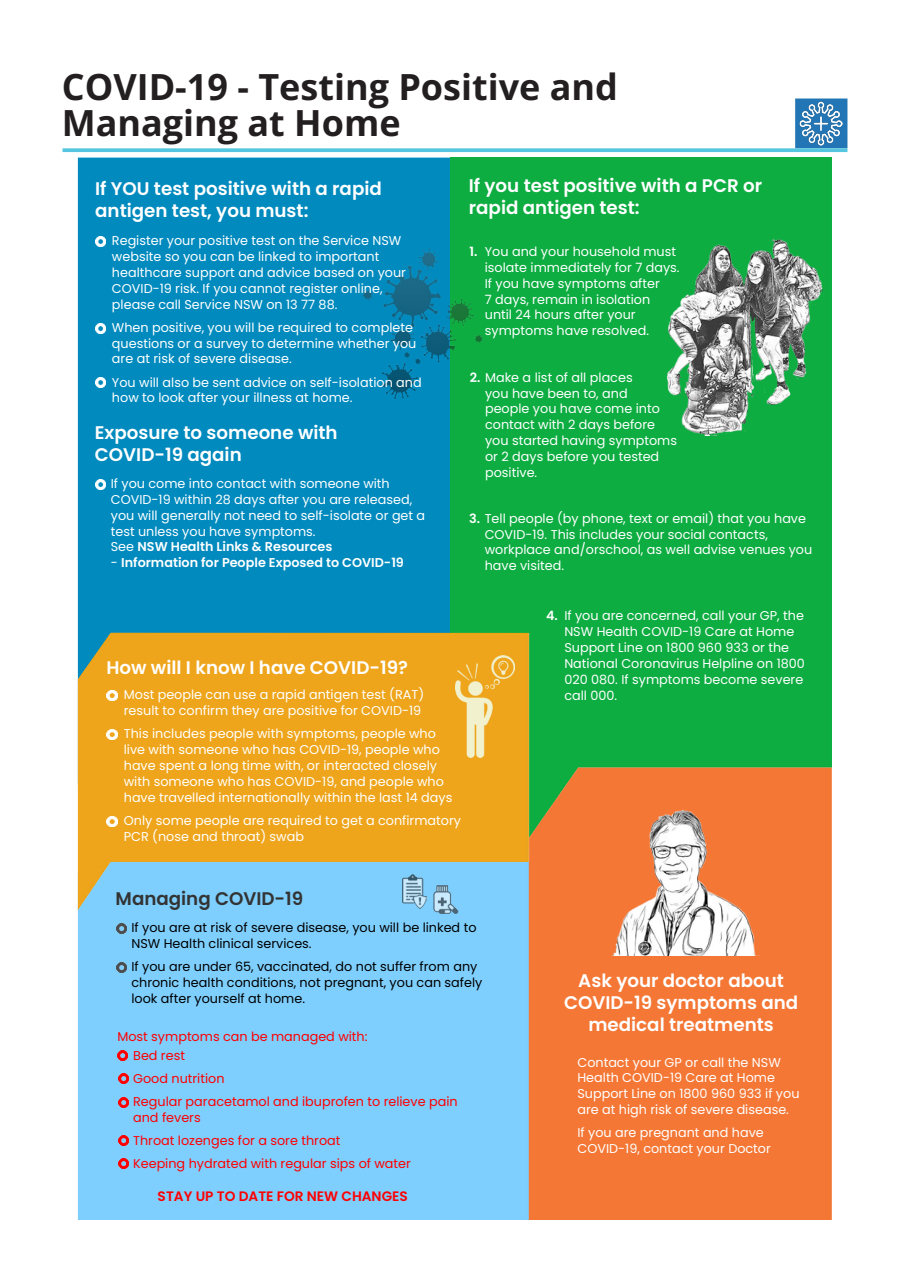
<style>
.page{position:relative;width:910px;height:1280px;background:#fff}
.page>*{position:absolute;margin:0;border:0;box-sizing:border-box;transform-origin:0 0}
.t1{font:700 36px/36px "Open Sans";color:#231f20}
.t2{font:600 18.3px/21.9px "Poppins";color:#fff}
.t3{font:600 18.3px "Poppins";color:#333}
.t4{font:600 13.65px "Poppins";color:#fe0001}
.t5{font:12.75px/15.9px "Poppins";color:#fff}
.t6{font:12.75px/15.9px "Poppins";color:#000}
.t7{font:12.75px/23.1px "Poppins";color:#fe0001}
.t8{font:600 12.75px "Poppins";color:#fff}
.s1{font-weight:600}
.s2{font-weight:400}
</style>
<div class="page">
<div style="left:795px;top:99px;width:52px;height:49px;background:#2376b5"></div>
<svg style="left:63px;top:148px;width:784px;height:4px;background:#63cae2"></svg>
<img style="left:799px;top:102px;width:44px;height:44px">
<div style="left:78px;top:158px;width:372px;height:474px;background:#018abe"></div>
<div style="left:529px;top:838px;width:303px;height:382px;background:#f47735"></div>
<img style="left:450px;top:158px;width:382px;height:680px">
<div style="left:78px;top:920px;width:451px;height:300px;background:#7ecffe"></div>
<img style="left:78px;top:632px;width:453px;height:288px">
<img style="left:362px;top:249px;width:121px;height:149px">
<img style="left:403px;top:875px;width:23px;height:34px">
<img style="left:433px;top:885px;width:26px;height:28px">
<svg style="left:118px;top:1050px;width:10px;height:11px"></svg>
<svg style="left:118px;top:1074px;width:10px;height:10px"></svg>
<svg style="left:118px;top:1097px;width:10px;height:10px"></svg>
<svg style="left:118px;top:1136px;width:10px;height:10px"></svg>
<svg style="left:118px;top:1158px;width:10px;height:11px"></svg>
<svg style="left:116px;top:962px;width:11px;height:10px"></svg>
<svg style="left:116px;top:924px;width:11px;height:10px"></svg>
<svg style="left:95px;top:237px;width:10px;height:10px"></svg>
<svg style="left:95px;top:323px;width:10px;height:10px"></svg>
<svg style="left:95px;top:479px;width:10px;height:10px"></svg>
<svg style="left:95px;top:377px;width:10px;height:11px"></svg>
<img style="left:455px;top:656px;width:59px;height:101px">
<svg style="left:107px;top:691px;width:10px;height:10px"></svg>
<svg style="left:107px;top:729px;width:10px;height:11px"></svg>
<svg style="left:107px;top:816px;width:10px;height:10px"></svg>
<img style="left:612px;top:810px;width:147px;height:145px">
<img style="left:662px;top:236px;width:162px;height:199px">
<p class="t1" style="left:62px;top:68px;width:558px">COVID-19 - Testing Positive and<br>Managing at Home</p>
<p class="t2" style="left:95px;top:178px;width:288px">If YOU test positive with a rapid antigen test, you must:</p>
<p class="t5" style="left:112px;top:233px;width:296px">Register your positive test on the Service NSW website so you can be linked to important healthcare support and advice based on your COVID-19 risk. If you cannot register online, please call Service NSW on 13 77 88.</p>
<p class="t5" style="left:112px;top:319px;width:306px">When positive, you will be required to complete questions or a survey to determine whether you are at risk of severe disease.</p>
<p class="t5" style="left:112px;top:374px;width:311px">You will also be sent advice on self-isolation and how to look after your illness at home.</p>
<p class="t2" style="left:95px;top:422px;width:244px">Exposure to someone with<br>COVID-19 again</p>
<p class="t5" style="left:111px;top:476px;width:316px">If you come into contact with someone with COVID-19 within 28 days after you are released, you will generally not need to self-isolate or get a test unless you have symptoms.<br>See <span class="s1">NSW Health Links &amp; Resources</span></p>
<p class="t8" style="left:111px;top:555px;width:295px"><span class="s2">-</span> Information for People Exposed to COVID-19</p>
<p class="t2" style="left:469px;top:175px;width:295px">If you test positive with a PCR or rapid antigen test:</p>
<p class="t8" style="left:470px;top:244px;width:9px">1.</p>
<p class="t5" style="left:485px;top:244px;width:196px">You and your household must isolate immediately for 7 days.<br>If you have symptoms after<br>7 days, remain in isolation until 24 hours after your symptoms have resolved.</p>
<p class="t5" style="left:485px;top:369px;width:194px;text-indent:-15px"><span class="s1">2.</span> Make a list of all places<br>you have been to, and<br>people you have come into contact with 2 days before you started having symptoms or 2 days before you tested positive.</p>
<p class="t5" style="left:485px;top:510px;width:329px;text-indent:-16px"><span class="s1">3.</span> Tell people (by phone, text or email) that you have COVID-19. This includes your social contacts, workplace and/orschool, as well advise venues you have visited.</p>
<p class="t2" style="left:106px;top:656px;width:303px">How will I know I have COVID-19?</p>
<p class="t5" style="left:124px;top:687px;width:302px">Most people can use a rapid antigen test (RAT) result to confirm they are positive for COVID-19</p>
<p class="t5" style="left:124px;top:726px;width:330px">This includes people with symptoms, people who live with someone who has COVID-19, people who have spent a long time with, or interacted closely with someone who has COVID-19, and people who have travelled internationally within the last 14 days</p>
<p class="t5" style="left:124px;top:812px;width:339px">Only some people are required to get a confirmatory<br>PCR (nose and throat) swab</p>
<p class="t5" style="left:564px;top:608px;width:242px">If you are concerned, call your GP, the<br>NSW Health COVID-19 Care at Home<br>Support Line on 1800 960 933 or the<br>National Coronavirus Helpline on 1800<br>020 080. If symptoms become severe call 000.</p>
<p class="t8" style="left:546px;top:608px;width:13px">4.</p>
<p class="t3" style="left:116px;top:888px;width:189px">Managing COVID-19</p>
<p class="t6" style="left:131px;top:920px;width:347px">If you are at risk of severe disease, you will be linked to<br>NSW Health clinical services.</p>
<p class="t6" style="left:131px;top:959px;width:352px">If you are under 65, vaccinated, do not suffer from any chronic health conditions, not pregnant, you can safely look after yourself at home.</p>
<p class="t7" style="left:117px;top:1025px;width:252px">Most symptoms can be managed with:</p>
<p class="t7" style="left:133px;top:1044px;width:326px">Bed rest<br>Good nutrition<br>Regular paracetamol and ibuprofen to relieve pain</p>
<p class="t7" style="left:133px;top:1106px;width:279px">and fevers<br>Throat lozenges for a sore throat<br>Keeping hydrated with regular sips of water</p>
<p class="t4" style="left:158px;top:1189px;width:252px">STAY UP TO DATE FOR NEW CHANGES</p>
<p class="t2" style="left:564px;top:970px;width:236px;text-align:center">Ask your doctor about<br>COVID-19 symptoms and medical treatments</p>
<p class="t5" style="left:577px;top:1054px;width:224px">Contact your GP or call the NSW<br>Health COVID-19 Care at Home<br>Support Line on 1800 960 933 if you are at high risk of severe disease.</p>
<p class="t5" style="left:577px;top:1125px;width:195px">If you are pregnant and have<br>COVID-19, contact your Doctor</p>
</div>
